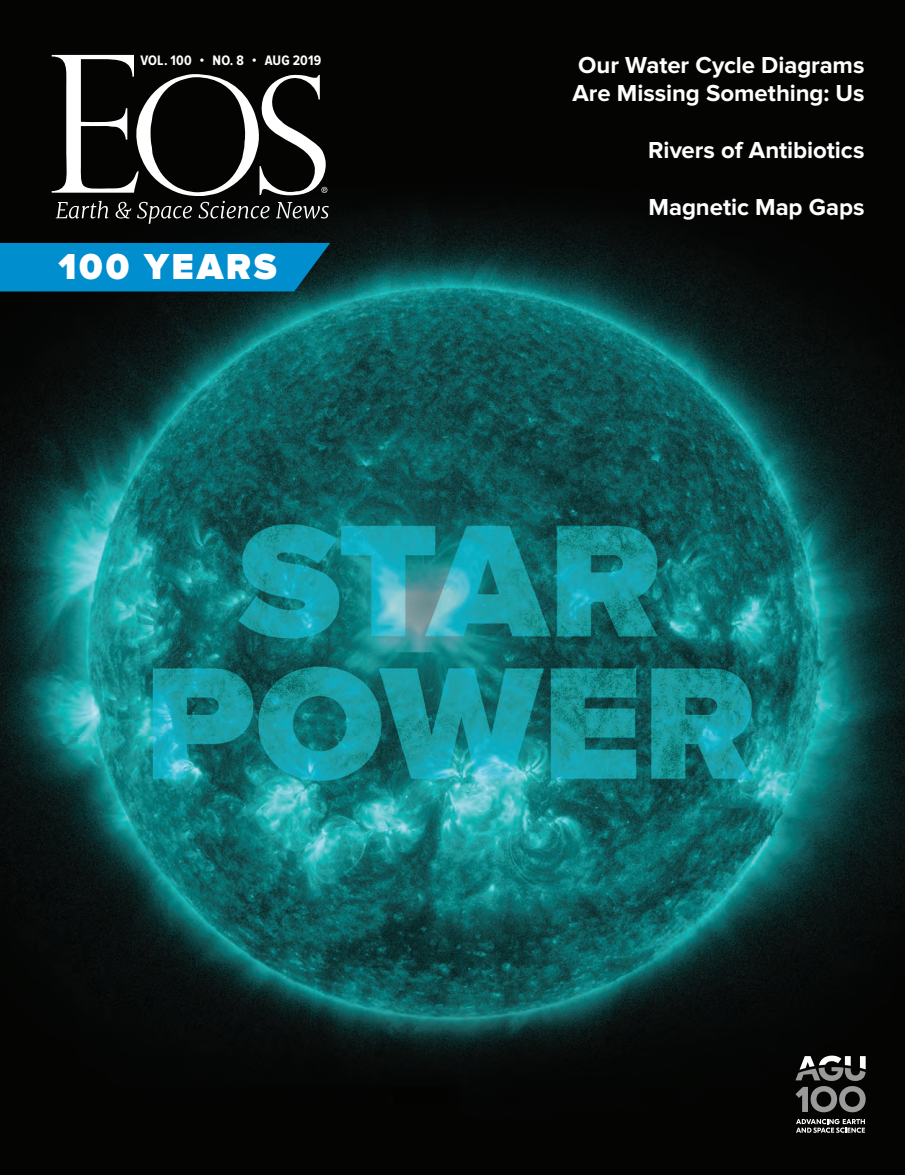
<style>
.page{position:relative;width:905px;height:1175px;background:#fff}
.page>*{position:absolute;margin:0;border:0;box-sizing:border-box;transform-origin:0 0}
.Feature_Sml_Headline{font:900 37.5px "Proxima Nova";letter-spacing:.07em;color:#fff}
.Cover_Cover_Lines{font:700 24px/28.5px "Proxima Nova";letter-spacing:-.005em;color:#fff}
.Cover_Vol_No_Date{font:700 14.25px "Proxima Nova Cond";letter-spacing:.01em;color:#fff}
</style>
<div class="page">
<img style="left:0;top:0;width:904px;height:1174px">
<svg style="left:52px;top:55px;width:277px;height:169px"></svg>
<div style="left:0;top:243px;width:330px;height:48px;background:#008ecf"></div>
<svg style="left:796px;top:1118px;width:68px;height:14px"></svg>
<svg style="left:795px;top:1055px;width:70px;height:57px;background:#4f4f4e"></svg>
<p class="Cover_Vol_No_Date" style="left:140px;top:52px;width:182px">VOL. 100 • NO. 8 • AUG 2019</p>
<p class="Feature_Sml_Headline" style="left:58px;top:245px;width:220px">100 YEARS</p>
<p class="Cover_Cover_Lines" style="left:572px;top:51px;width:293px">Our Water Cycle Diagrams<br>Are Missing Something: Us</p>
<p class="Cover_Cover_Lines" style="left:648px;top:136px;width:218px">Rivers of Antibiotics</p>
<p class="Cover_Cover_Lines" style="left:648px;top:193px;width:217px">Magnetic Map Gaps</p>
</div>
